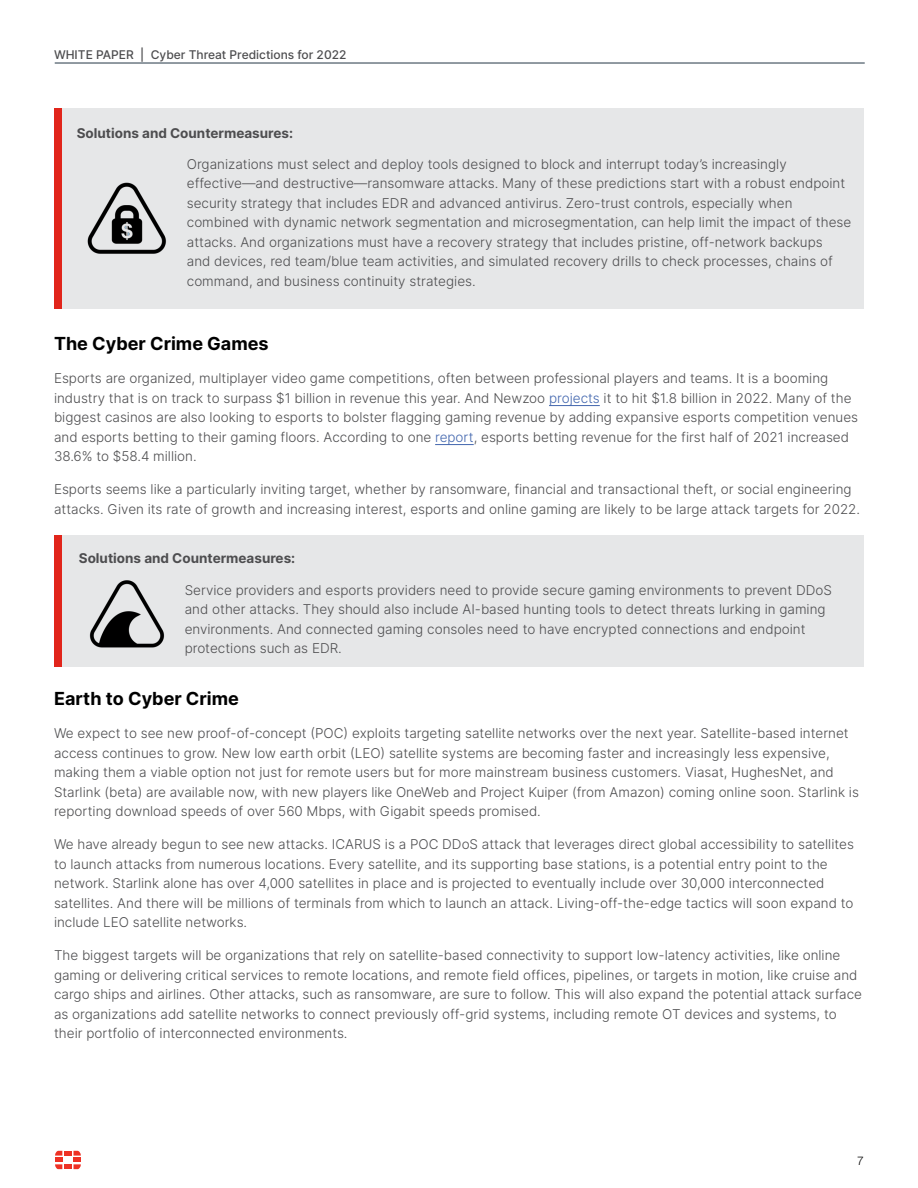
<style>
.page{position:relative;width:918px;height:1188px;background:#fff}
.page>*{position:absolute;margin:0;border:0;box-sizing:border-box;transform-origin:0 0}
.t1{font:700 18px "Inter";color:#000}
.t2{font:300 13.5px/19.5px "Inter";color:#4d4d4f}
.t3{font:700 13.5px "Inter";color:#4d4d4f}
.t4{font:500 12px "Inter";color:#4d4d4f}
.t5{font:300 12px "Helvetica Neue LT Pro";color:#000}
.s1{color:#4266ae}
</style>
<div class="page">
<hr style="left:55px;top:63px;width:810px;height:1px;background:#243746">
<div style="left:64px;top:1151px;width:8px;height:5px;background:#ee3124"></div>
<div style="left:64px;top:1164px;width:8px;height:5px;background:#ee3124"></div>
<svg style="left:55px;top:1151px;width:7px;height:18px"></svg>
<svg style="left:74px;top:1151px;width:7px;height:18px"></svg>
<div style="left:62px;top:108px;width:802px;height:201px;background:#e6e7e8"></div>
<div style="left:54px;top:108px;width:8px;height:201px;background:#e1251b"></div>
<hr style="left:549px;top:405px;width:51px;height:1px;background:#4266ae">
<hr style="left:435px;top:444px;width:39px;height:1px;background:#4266ae">
<div style="left:62px;top:535px;width:802px;height:132px;background:#e6e7e8"></div>
<div style="left:54px;top:535px;width:8px;height:132px;background:#e1251b"></div>
<img style="left:87px;top:182px;width:79px;height:72px">
<img style="left:89px;top:580px;width:76px;height:68px">
<p class="t4" style="left:54px;top:46px;width:294px">WHITE PAPER | Cyber Threat Predictions for 2022</p>
<p class="t3" style="left:77px;top:124px;width:218px">Solutions and Countermeasures:</p>
<p class="t2" style="left:187px;top:154px;width:666px">Organizations must select and deploy tools designed to block and interrupt today’s increasingly effective—and destructive—ransomware attacks. Many of these predictions start with a robust endpoint security strategy that includes EDR and advanced antivirus. Zero-trust controls, especially when combined with dynamic network segmentation and microsegmentation, can help limit the impact of these attacks. And organizations must have a recovery strategy that includes pristine, off-network backups<br>and devices, red team/blue team activities, and simulated recovery drills to check processes, chains of command, and business continuity strategies.</p>
<h1 class="t1" style="left:54px;top:330px;width:216px">The Cyber Crime Games</h1>
<p class="t2" style="left:54px;top:368px;width:806px">Esports are organized, multiplayer video game competitions, often between professional players and teams. It is a booming industry that is on track to surpass $1 billion in revenue this year. And Newzoo <span class="s1">projects</span> it to hit $1.8 billion in 2022. Many of the biggest casinos are also looking to esports to bolster flagging gaming revenue by adding expansive esports competition venues and esports betting to their gaming floors. According to one <span class="s1">report</span>, esports betting revenue for the first half of 2021 increased 38.6% to $58.4 million.</p>
<p class="t2" style="left:54px;top:479px;width:808px">Esports seems like a particularly inviting target, whether by ransomware, financial and transactional theft, or social engineering attacks. Given its rate of growth and increasing interest, esports and online gaming are likely to be large attack targets for 2022.</p>
<p class="t3" style="left:79px;top:549px;width:218px">Solutions and Countermeasures:</p>
<p class="t2" style="left:185px;top:580px;width:649px">Service providers and esports providers need to provide secure gaming environments to prevent DDoS and other attacks. They should also include AI-based hunting tools to detect threats lurking in gaming environments. And connected gaming consoles need to have encrypted connections and endpoint protections such as EDR.</p>
<h1 class="t1" style="left:54px;top:686px;width:186px">Earth to Cyber Crime</h1>
<p class="t2" style="left:54px;top:723px;width:806px">We expect to see new proof-of-concept (POC) exploits targeting satellite networks over the next year. Satellite-based internet access continues to grow. New low earth orbit (LEO) satellite systems are becoming faster and increasingly less expensive, making them a viable option not just for remote users but for more mainstream business customers. Viasat, HughesNet, and Starlink (beta) are available now, with new players like OneWeb and Project Kuiper (from Amazon) coming online soon. Starlink is reporting download speeds of over 560 Mbps, with Gigabit speeds promised.</p>
<p class="t2" style="left:54px;top:834px;width:802px">We have already begun to see new attacks. ICARUS is a POC DDoS attack that leverages direct global accessibility to satellites to launch attacks from numerous locations. Every satellite, and its supporting base stations, is a potential entry point to the network. Starlink alone has over 4,000 satellites in place and is projected to eventually include over 30,000 interconnected satellites. And there will be millions of terminals from which to launch an attack. Living-off-the-edge tactics will soon expand to include LEO satellite networks.</p>
<p class="t2" style="left:54px;top:945px;width:810px">The biggest targets will be organizations that rely on satellite-based connectivity to support low-latency activities, like online gaming or delivering critical services to remote locations, and remote field offices, pipelines, or targets in motion, like cruise and cargo ships and airlines. Other attacks, such as ransomware, are sure to follow. This will also expand the potential attack surface as organizations add satellite networks to connect previously off-grid systems, including remote OT devices and systems, to their portfolio of interconnected environments.</p>
<p class="t5" style="left:857px;top:1154px;width:8px">7</p>
</div>
